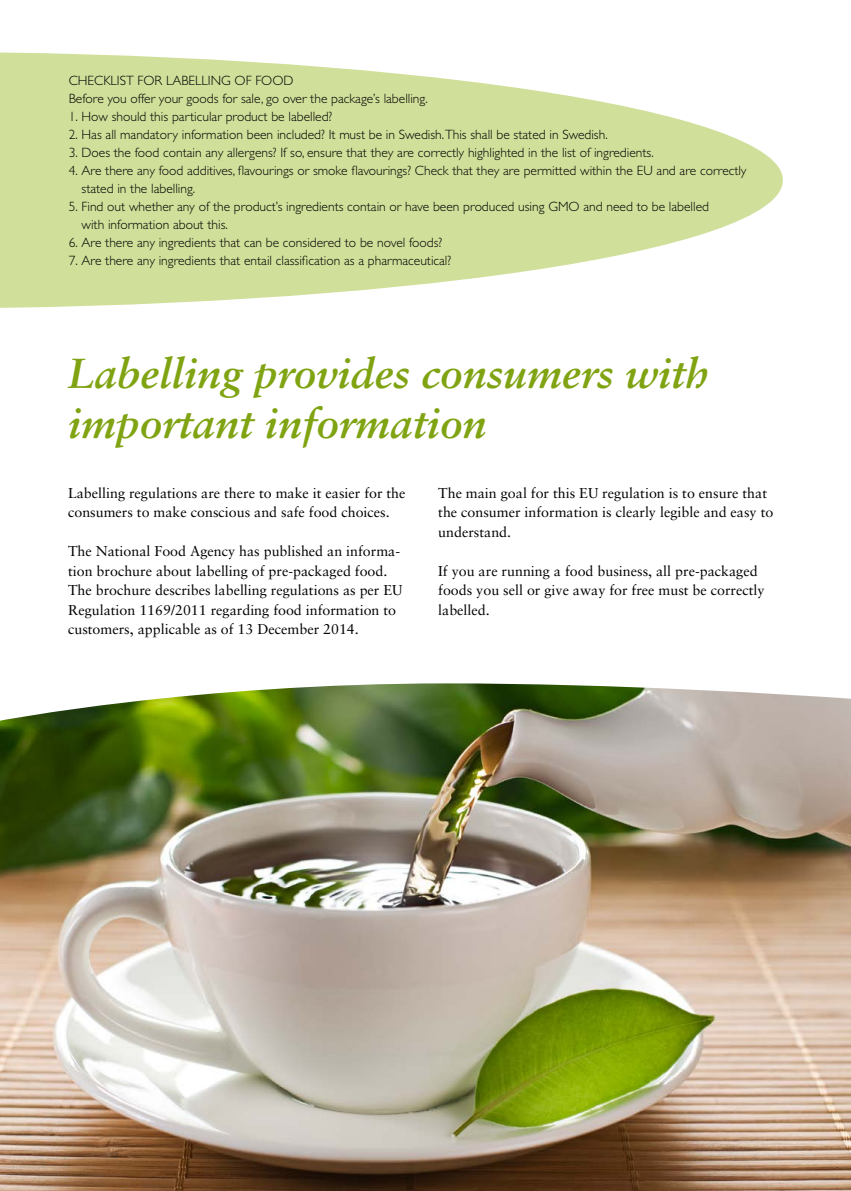
<style>
.page{position:relative;width:851px;height:1191px;background:#fff}
.page>*{position:absolute;margin:0;border:0;box-sizing:border-box;transform-origin:0 0}
.t1{font:italic 700 42px/50.4px "Sabon CE";color:#80a312}
.t2{font:14.25px/19.5px "Sabon";color:#000}
.t3{font:300 13.5px/18px "Gill Sans CE";color:#000}
</style>
<div class="page">
<svg style="left:0;top:52px;width:782px;height:256px;fill:#d0df99"></svg>
<img style="left:0;top:683px;width:850px;height:508px">
<p class="t3" style="left:69px;top:72px;width:360px">CHECKLIST FOR LABELLING OF FOOD<br>Before you offer your goods for sale, go over the package’s labelling.</p>
<p class="t3" style="left:69px;top:108px;width:265px">1. How should this particular product be labelled?</p>
<p class="t3" style="left:69px;top:126px;width:540px">2. Has all mandatory information been included? It must be in Swedish.This shall be stated in Swedish.</p>
<p class="t3" style="left:69px;top:144px;width:586px">3. Does the food contain any allergens? If so, ensure that they are correctly highlighted in the list of ingredients.</p>
<p class="t3" style="left:81px;top:162px;width:666px;text-indent:-13px">4. Are there any food additives, flavourings or smoke flavourings? Check that they are permitted within the EU and are correctly stated in the labelling.</p>
<p class="t3" style="left:81px;top:198px;width:629px;text-indent:-13px">5. Find out whether any of the product’s ingredients contain or have been produced using GMO and need to be labelled with information about this.</p>
<p class="t3" style="left:69px;top:234px;width:375px">6. Are there any ingredients that can be considered to be novel foods?</p>
<p class="t3" style="left:69px;top:252px;width:384px">7. Are there any ingredients that entail classification as a pharmaceutical?</p>
<h1 class="t1" style="left:68px;top:348px;width:642px">Labelling provides consumers with important information</h1>
<p class="t2" style="left:68px;top:483px;width:339px">Labelling regulations are there to make it easier for the consumers to make conscious and safe food choices.</p>
<p class="t2" style="left:68px;top:541px;width:336px">The National Food Agency has published an informa&shy;tion brochure about labelling of pre-packaged food.<br>The brochure describes labelling regulations as per EU Regulation 1169/2011 regarding food information to customers, applicable as of 13 December 2014.</p>
<p class="t2" style="left:438px;top:483px;width:336px">The main goal for this EU regulation is to ensure that the consumer information is clearly legible and easy to understand.</p>
<p class="t2" style="left:438px;top:561px;width:328px">If you are running a food business, all pre-packaged foods you sell or give away for free must be correctly labelled.</p>
</div>
